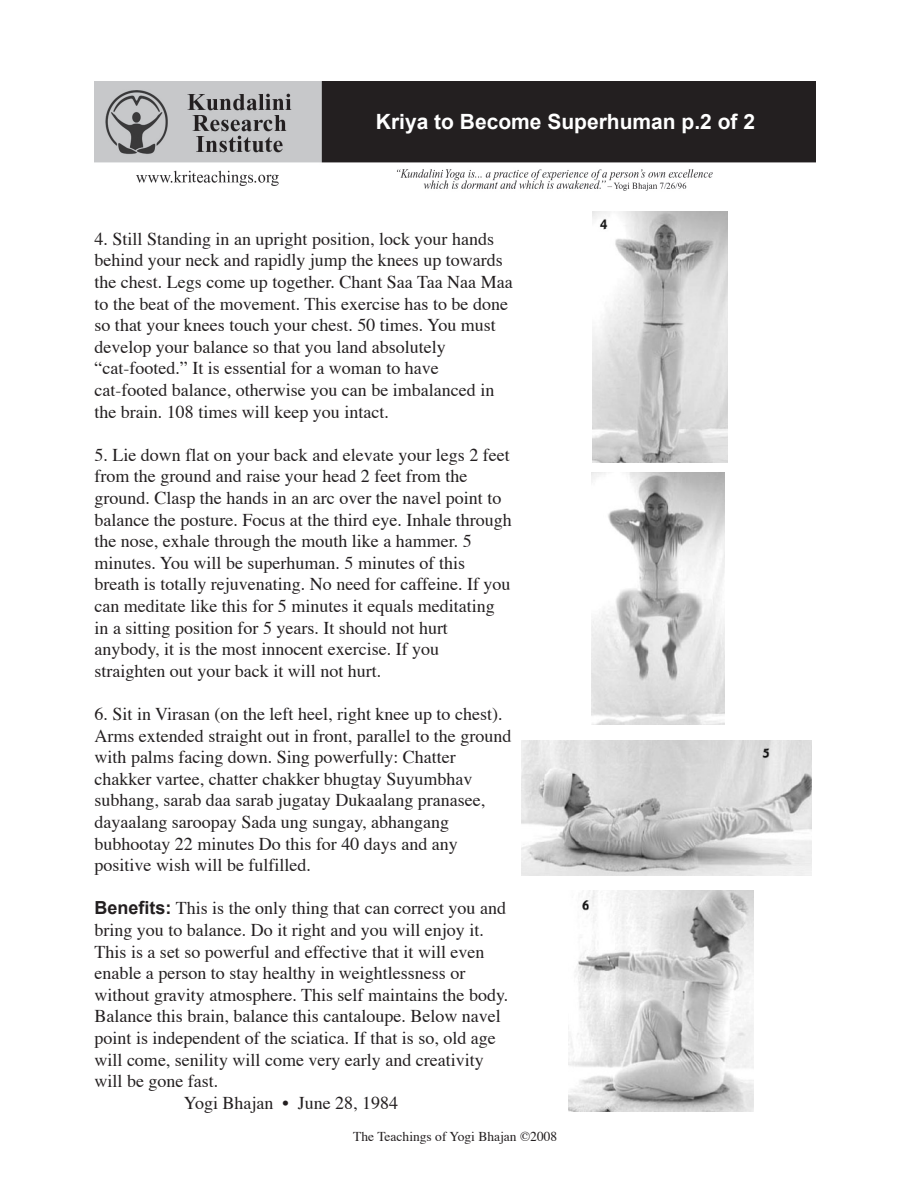
<style>
.page{position:relative;width:918px;height:1188px;background:#fff}
.page>*{position:absolute;margin:0;border:0;box-sizing:border-box;transform-origin:0 0}
.t1{font:700 21px "Arial";color:#fff}
.t2{font:18px/21.6px "Times";color:#231f20}
.t3{font:13.5px "Times";color:#231f20}
.s1{font-family:"Arial";font-weight:700}
</style>
<div class="page">
<img style="left:95px;top:82px;width:721px;height:109px">
<img style="left:591px;top:473px;width:134px;height:252px">
<img style="left:592px;top:211px;width:136px;height:251px">
<img style="left:522px;top:741px;width:289px;height:135px">
<img style="left:568px;top:891px;width:185px;height:221px">
<p class="t1" style="left:376px;top:110px;width:381px">Kriya to Become Superhuman p.2 of 2</p>
<p class="t2" style="left:94px;top:227px;width:420px">4. Still Standing in an upright position, lock your hands behind your neck and rapidly jump the knees up towards the chest. Legs come up together. Chant Saa Taa Naa Maa to the beat of the movement. This exercise has to be done so that your knees touch your chest. 50 times. You must develop your balance so that you land absolutely “cat-footed.” It is essential for a woman to have cat-footed balance, otherwise you can be imbalanced in the brain. 108 times will keep you intact.</p>
<p class="t2" style="left:94px;top:443px;width:419px">5. Lie down flat on your back and elevate your legs 2 feet from the ground and raise your head 2 feet from the ground. Clasp the hands in an arc over the navel point to balance the posture. Focus at the third eye. Inhale through the nose, exhale through the mouth like a hammer. 5 minutes. You will be superhuman. 5 minutes of this breath is totally rejuvenating. No need for caffeine. If you can meditate like this for 5 minutes it equals meditating in a sitting position for 5 years. It should not hurt anybody, it is the most innocent exercise. If you straighten out your back it will not hurt.</p>
<p class="t2" style="left:94px;top:702px;width:418px">6. Sit in Virasan (on the left heel, right knee up to chest).<br>Arms extended straight out in front, parallel to the ground with palms facing down. Sing powerfully: Chatter chakker vartee, chatter chakker bhugtay Suyumbhav subhang, sarab daa sarab jugatay Dukaalang pranasee, dayaalang saroopay Sada ung sungay, abhangang bubhootay 22 minutes Do this for 40 days and any positive wish will be fulfilled.</p>
<p class="t2" style="left:94px;top:896px;width:413px"><span class="s1">Benefits:</span> This is the only thing that can correct you and</p>
<p class="t2" style="left:94px;top:918px;width:391px">bring you to balance. Do it right and you will enjoy it.</p>
<p class="t2" style="left:94px;top:939px;width:392px">This is a set so powerful and effective that it will even</p>
<p class="t2" style="left:94px;top:961px;width:372px">enable a person to stay healthy in weightlessness or</p>
<p class="t2" style="left:94px;top:983px;width:415px">without gravity atmosphere. This self maintains the body.</p>
<p class="t2" style="left:94px;top:1004px;width:408px">Balance this brain, balance this cantaloupe. Below navel</p>
<p class="t2" style="left:94px;top:1026px;width:403px">point is independent of the sciatica. If that is so, old age</p>
<p class="t2" style="left:94px;top:1047px;width:391px">will come, senility will come very early and creativity</p>
<p class="t2" style="left:94px;top:1069px;width:125px">will be gone fast.</p>
<p class="t2" style="left:184px;top:1091px;width:216px">Yogi Bhajan • June 28, 1984</p>
<p class="t3" style="left:353px;top:1124px;width:206px">The Teachings of Yogi Bhajan ©2008</p>
</div>
